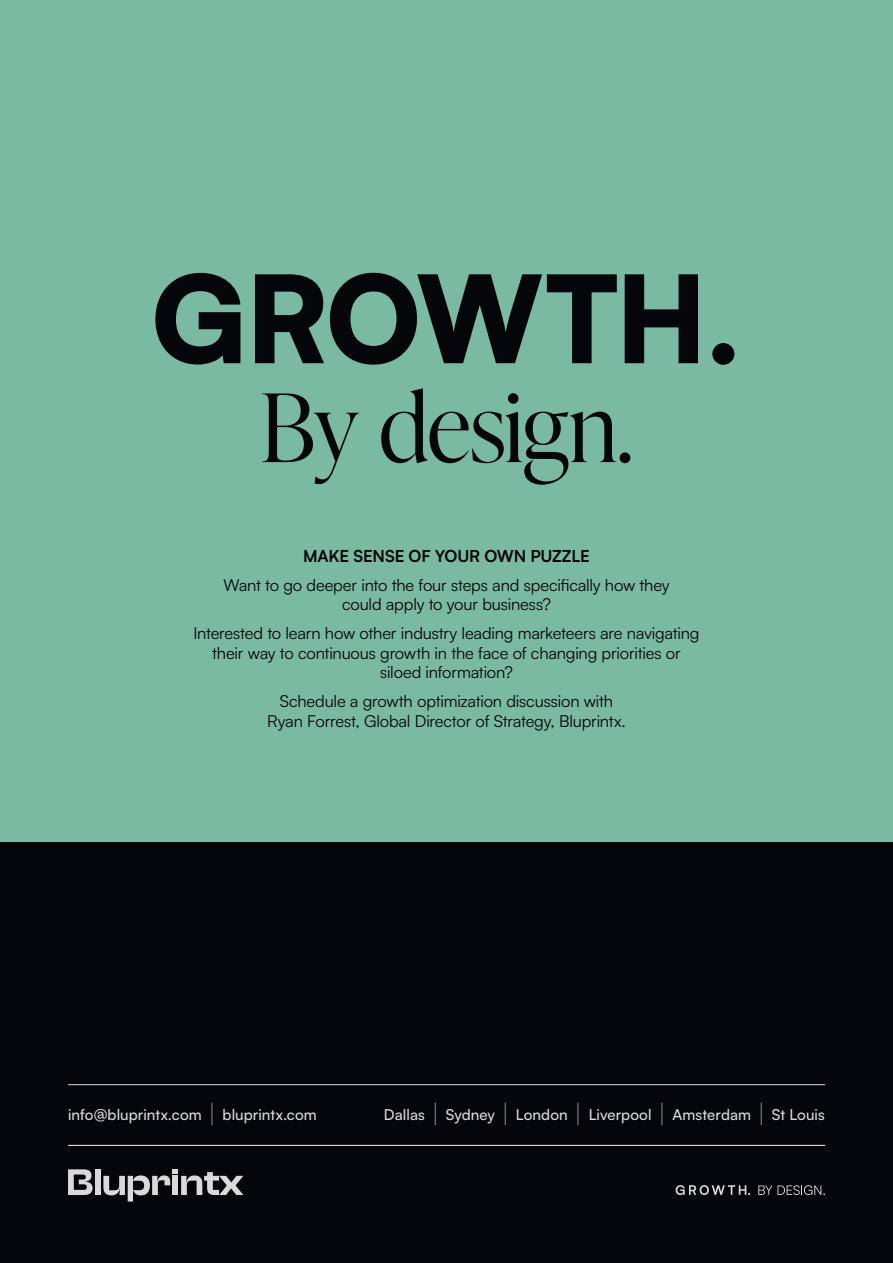
<style>
.page{position:relative;width:893px;height:1263px;background:#fff}
.page>*{position:absolute;margin:0;border:0;box-sizing:border-box;transform-origin:0 0}
.t1{font:900 120.15px "Satoshi";letter-spacing:-.025em;color:#05060a}
.t2{font:300 94.2px "Ivy Presto Display";letter-spacing:-.015em;color:#05060a}
.t3{font:16.5px/19.8px "Satoshi";letter-spacing:-.01em;color:#05060a;text-align:center}
.t4{font:700 16.5px "Satoshi";letter-spacing:-.015em;color:#05060a}
.t5{font:500 15px "Satoshi";letter-spacing:.005em;color:#d8d9d8}
.s1{font-weight:300;font-size:25.5px}
</style>
<div class="page">
<div style="left:0;top:0;width:893px;height:842px;background:#7bbaa2"></div>
<div style="left:0;top:842px;width:893px;height:421px;background:#05060a"></div>
<svg style="left:68px;top:1169px;width:25px;height:26px"></svg>
<div style="left:95px;top:1169px;width:5px;height:26px;background:#d8d9d8"></div>
<svg style="left:103px;top:1169px;width:140px;height:32px"></svg>
<svg style="left:676px;top:1185px;width:74px;height:10px"></svg>
<svg style="left:758px;top:1185px;width:67px;height:10px"></svg>
<hr style="left:68px;top:1084px;width:757px;height:1px;background:#d8d9d8">
<hr style="left:68px;top:1145px;width:757px;height:1px;background:#d8d9d8">
<p class="t1" style="left:151px;top:228px;width:592px">GROWTH.</p>
<p class="t2" style="left:260px;top:360px;width:375px">By design.</p>
<p class="t4" style="left:303px;top:544px;width:288px">MAKE SENSE OF YOUR OWN PUZZLE</p>
<p class="t3" style="left:223px;top:574px;width:448px">Want to go deeper into the four steps and specifically how they could apply to your business?</p>
<p class="t3" style="left:193px;top:622px;width:508px">Interested to learn how other industry leading marketeers are navigating their way to continuous growth in the face of changing priorities or siloed information?</p>
<p class="t3" style="left:267px;top:690px;width:360px">Schedule a growth optimization discussion with<br>Ryan Forrest, Global Director of Strategy, Bluprintx.</p>
<p class="t5" style="left:68px;top:1104px;width:250px">info@bluprintx.com <span class="s1">|</span> bluprintx.com</p>
<p class="t5" style="left:384px;top:1104px;width:442px">Dallas <span class="s1">|</span> Sydney <span class="s1">|</span> London <span class="s1">|</span> Liverpool <span class="s1">|</span> Amsterdam <span class="s1">|</span> St Louis</p>
</div>
